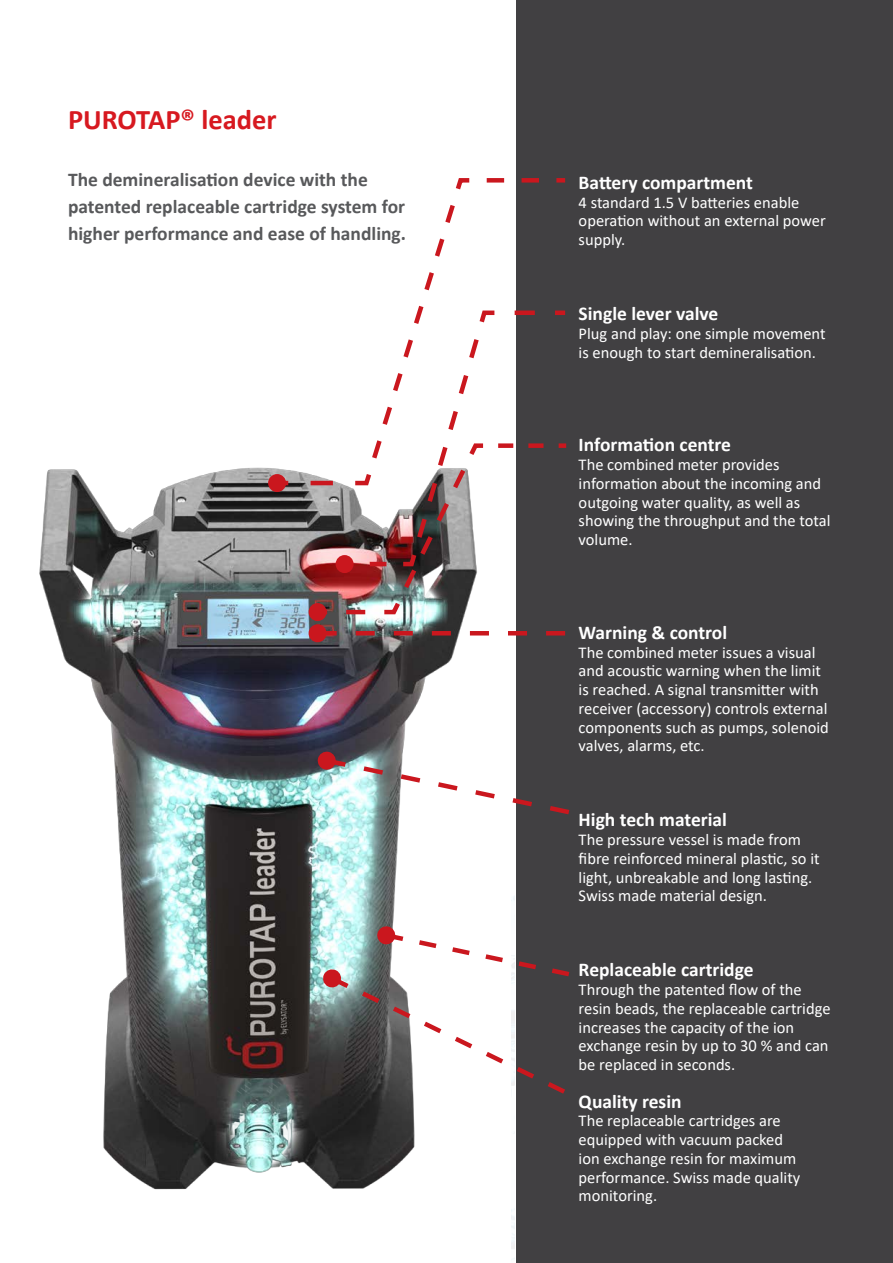
<style>
.page{position:relative;width:893px;height:1263px;background:#fff}
.page>*{position:absolute;margin:0;border:0;box-sizing:border-box;transform-origin:0 0}
.t1{font:700 28.5px "Calibri";color:#d71920}
.t2{font:700 19.5px "Calibri";color:#fff}
.t3{font:700 19.5px/27px "Calibri";color:#58595b}
.t4{font:16.5px/18.8px "Calibri";color:#fff}
</style>
<div class="page">
<div style="left:516px;top:0;width:377px;height:1263px;background:#414042"></div>
<img style="left:39px;top:467px;width:476px;height:723px">
<svg style="left:327px;top:631px;width:238px;height:4px"></svg>
<div style="left:309px;top:624px;width:18px;height:18px;background:#ca171e;border-radius:50%"></div>
<svg style="left:317px;top:751px;width:253px;height:66px"></svg>
<svg style="left:322px;top:925px;width:248px;height:172px"></svg>
<svg style="left:273px;top:178px;width:293px;height:310px"></svg>
<div style="left:268px;top:474px;width:18px;height:18px;background:#ca171e;border-radius:50%"></div>
<svg style="left:340px;top:308px;width:226px;height:133px"></svg>
<svg style="left:369px;top:191px;width:116px;height:250px"></svg>
<svg style="left:313px;top:441px;width:254px;height:176px"></svg>
<div style="left:309px;top:603px;width:18px;height:18px;background:#ca171e;border-radius:50%"></div>
<h1 class="t1" style="left:68px;top:99px;width:210px">PUROTAP® leader</h1>
<p class="t3" style="left:68px;top:165px;width:339px">The demineralisation device with the patented replaceable cartridge system for higher performance and ease of handling.</p>
<p class="t2" style="left:579px;top:169px;width:176px">Battery compartment</p>
<p class="t4" style="left:579px;top:192px;width:249px">4 standard 1.5 V batteries enable operation without an external power supply.</p>
<p class="t2" style="left:579px;top:300px;width:141px">Single lever valve</p>
<p class="t4" style="left:579px;top:324px;width:248px">Plug and play: one simple movement is enough to start demineralisation.</p>
<p class="t2" style="left:579px;top:431px;width:154px">Information centre</p>
<p class="t4" style="left:579px;top:455px;width:253px">The combined meter provides information about the incoming and outgoing water quality, as well as showing the throughput and the total volume.</p>
<p class="t2" style="left:579px;top:619px;width:150px">Warning &amp; control</p>
<p class="t4" style="left:579px;top:642px;width:252px">The combined meter issues a visual and acoustic warning when the limit is reached. A signal transmitter with receiver (accessory) controls external components such as pumps, solenoid valves, alarms, etc.</p>
<p class="t2" style="left:579px;top:806px;width:150px">High tech material</p>
<p class="t4" style="left:579px;top:830px;width:242px">The pressure vessel is made from fibre reinforced mineral plastic, so it light, unbreakable and long lasting.<br>Swiss made material design.</p>
<p class="t2" style="left:579px;top:956px;width:176px">Replaceable cartridge</p>
<p class="t4" style="left:579px;top:980px;width:253px">Through the patented flow of the resin beads, the replaceable cartridge increases the capacity of the ion exchange resin by up to 30 % and can be replaced in seconds.</p>
<p class="t2" style="left:579px;top:1087px;width:105px">Quality resin</p>
<p class="t4" style="left:579px;top:1111px;width:223px">The replaceable cartridges are equipped with vacuum packed ion exchange resin for maximum performance. Swiss made quality monitoring.</p>
</div>
